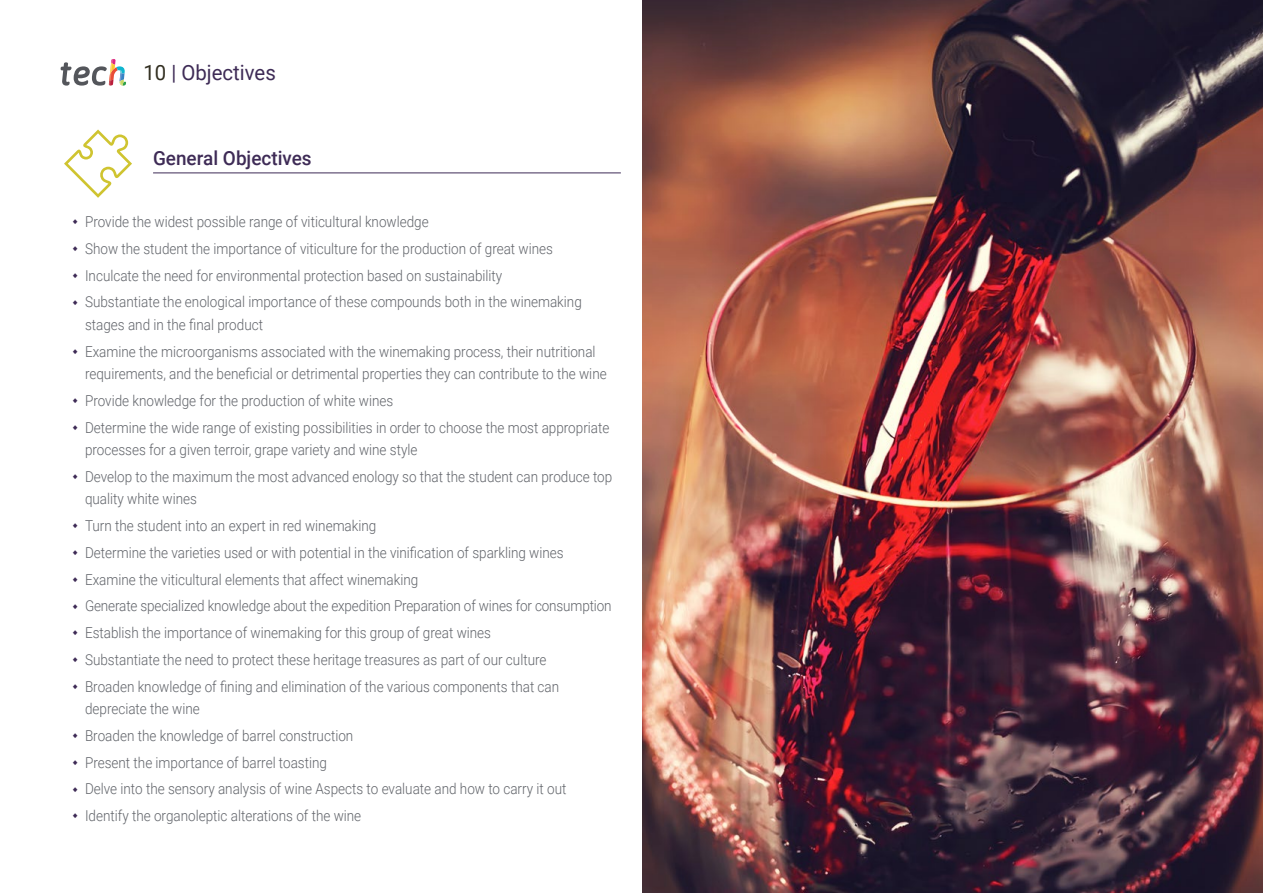
<style>
.page{position:relative;width:1263px;height:893px;background:#fff}
.page>*{position:absolute;margin:0;border:0;box-sizing:border-box;transform-origin:0 0}
.t1{font:21px "Roboto";color:#3e2b56}
.t2{font:500 19.5px "Roboto";color:#3e2b56}
.t3{font:300 15px/26.7px "Roboto";color:#61646a;scale:.9 1}
.s1{color:#312e20}
</style>
<div class="page">
<hr style="left:153px;top:173px;width:468px;height:1px;background:#3e2b56">
<svg style="left:64px;top:130px;width:68px;height:68px"></svg>
<svg style="left:61px;top:59px;width:65px;height:27px"></svg>
<img style="left:642px;top:0;width:621px;height:893px">
<h1 class="t1" style="left:144px;top:57px;width:134px"><span class="s1">10</span> | Objectives</h1>
<h2 class="t2" style="left:153px;top:144px;width:160px">General Objectives</h2>
<p class="t3" style="left:85px;top:208px;width:553px">Provide the widest possible range of viticultural knowledge<br>Show the student the importance of viticulture for the production of great wines Inculcate the need for environmental protection based on sustainability<br>Substantiate the enological importance of these compounds both in the winemaking</p>
<p class="t3" style="left:85px;top:311px;width:569px">stages and in the final product<br>Examine the microorganisms associated with the winemaking process, their nutritional</p>
<p class="t3" style="left:85px;top:360px;width:584px">requirements, and the beneficial or detrimental properties they can contribute to the wine<br>Provide knowledge for the production of white wines<br>Determine the wide range of existing possibilities in order to choose the most appropriate</p>
<p class="t3" style="left:85px;top:436px;width:587px">processes for a given terroir, grape variety and wine style<br>Develop to the maximum the most advanced enology so that the student can produce top</p>
<p class="t3" style="left:85px;top:485px;width:587px">quality white wines<br>Turn the student into an expert in red winemaking<br>Determine the varieties used or with potential in the vinification of sparkling wines Examine the viticultural elements that affect winemaking<br>Generate specialized knowledge about the expedition Preparation of wines for consumption Establish the importance of winemaking for this group of great wines<br>Substantiate the need to protect these heritage treasures as part of our culture<br>Broaden knowledge of fining and elimination of the various components that can</p>
<p class="t3" style="left:85px;top:695px;width:536px">depreciate the wine<br>Broaden the knowledge of barrel construction<br>Present the importance of barrel toasting<br>Delve into the sensory analysis of wine Aspects to evaluate and how to carry it out Identify the organoleptic alterations of the wine</p>
</div>
